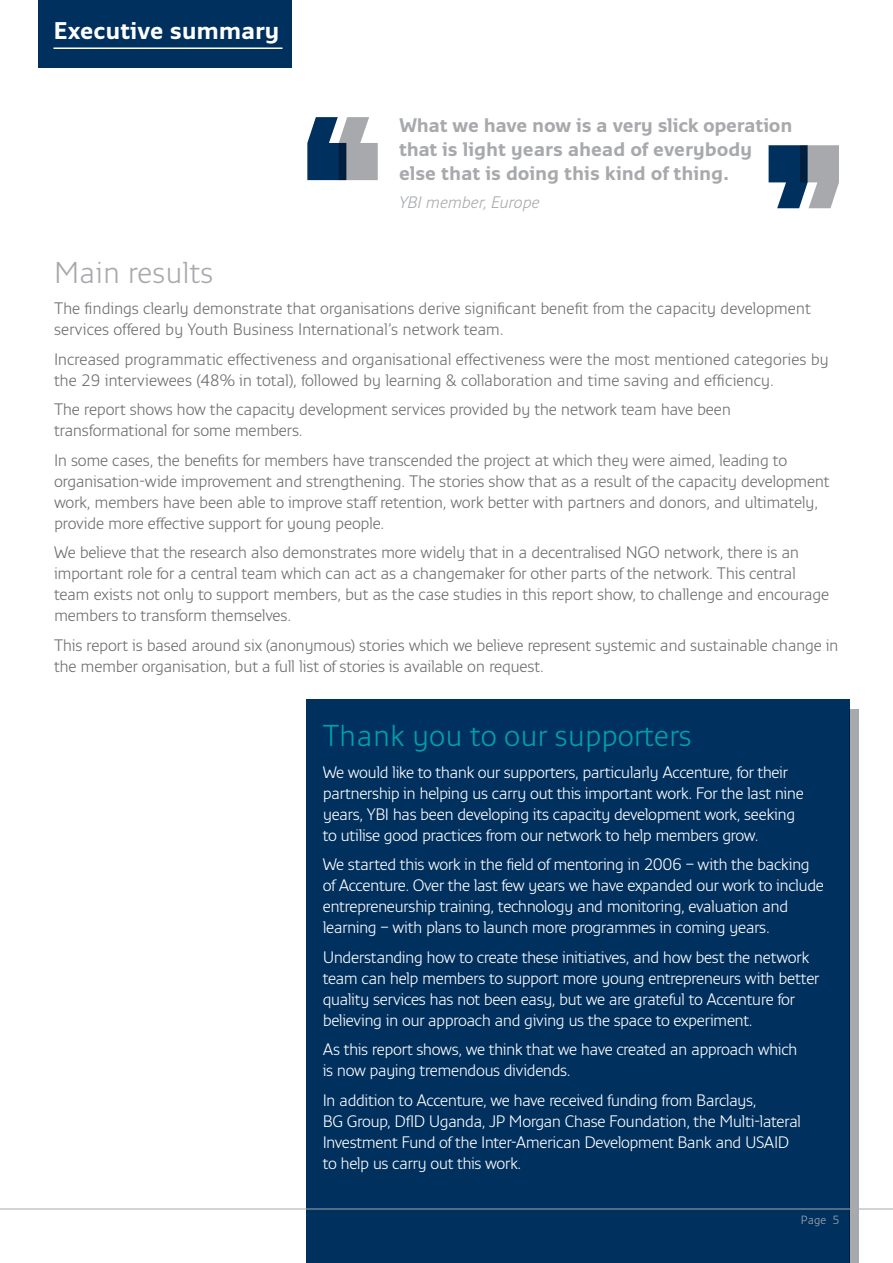
<style>
.page{position:relative;width:893px;height:1263px;background:#fff}
.page>*{position:absolute;margin:0;border:0;box-sizing:border-box;transform-origin:0 0}
.t1{font:300 30px "Monitor";color:#00a0af}
.t2{font:300 30px "Monitor";color:#a7a9ac}
.t3{font:700 24px "Monitor";letter-spacing:-.01em;color:#fff}
.t4{font:700 19.5px/24px "Monitor";letter-spacing:-.015em;color:#a7a9ac}
.t5{font:300 16.5px/21px "Monitor";letter-spacing:-.02em;color:#6d6e71}
.t6{font:300 16.5px/21px "Monitor";letter-spacing:-.03em;color:#fff}
.t7{font:italic 300 16.5px "Monitor";letter-spacing:-.01em;color:#a7a9ac}
.t8{font:300 11.85px "Monitor";color:#a7a9ac}
</style>
<div class="page">
<svg style="left:307px;top:117px;width:71px;height:63px"></svg>
<svg style="left:769px;top:145px;width:70px;height:63px;background:#697e93"></svg>
<div style="left:306px;top:699px;width:544px;height:564px;background:#00305e"></div>
<div style="left:850px;top:709px;width:9px;height:554px;background:#a7a9ac"></div>
<div style="left:39px;top:0;width:253px;height:68px;background:#00305e"></div>
<hr style="left:53px;top:47px;width:229px;height:2px;background:#fff">
<hr style="left:0;top:1208px;width:893px;height:1px;background:#a7a9ac">
<h2 class="t3" style="left:53px;top:16px;width:228px">Executive summary</h2>
<p class="t4" style="left:399px;top:113px;width:395px">What we have now is a very slick operation that is light years ahead of everybody else that is doing this kind of thing.</p>
<p class="t7" style="left:399px;top:192px;width:142px">YBI member, Europe</p>
<h1 class="t2" style="left:54px;top:254px;width:161px">Main results</h1>
<p class="t5" style="left:54px;top:297px;width:758px">The findings clearly demonstrate that organisations derive significant benefit from the capacity development services offered by Youth Business International’s network team.</p>
<p class="t5" style="left:54px;top:348px;width:776px">Increased programmatic effectiveness and organisational effectiveness were the most mentioned categories by the 29 interviewees (48% in total), followed by learning &amp; collaboration and time saving and efficiency.</p>
<p class="t5" style="left:54px;top:398px;width:679px">The report shows how the capacity development services provided by the network team have been transformational for some members.</p>
<p class="t5" style="left:54px;top:449px;width:777px">In some cases, the benefits for members have transcended the project at which they were aimed, leading to organisation-wide improvement and strengthening. The stories show that as a result of the capacity development work, members have been able to improve staff retention, work better with partners and donors, and ultimately, provide more effective support for young people.</p>
<p class="t5" style="left:54px;top:541px;width:777px">We believe that the research also demonstrates more widely that in a decentralised NGO network, there is an important role for a central team which can act as a changemaker for other parts of the network. This central team exists not only to support members, but as the case studies in this report show, to challenge and encourage members to transform themselves.</p>
<p class="t5" style="left:54px;top:634px;width:786px">This report is based around six (anonymous) stories which we believe represent systemic and sustainable change in the member organisation, but a full list of stories is available on request.</p>
<h1 class="t1" style="left:323px;top:717px;width:371px">Thank you to our supporters</h1>
<p class="t6" style="left:323px;top:761px;width:483px">We would like to thank our supporters, particularly Accenture, for their partnership in helping us carry out this important work. For the last nine years, YBI has been developing its capacity development work, seeking to utilise good practices from our network to help members grow.</p>
<p class="t6" style="left:323px;top:853px;width:503px">We started this work in the field of mentoring in 2006 – with the backing of Accenture. Over the last few years we have expanded our work to include entrepreneurship training, technology and monitoring, evaluation and learning – with plans to launch more programmes in coming years.</p>
<p class="t6" style="left:323px;top:946px;width:498px">Understanding how to create these initiatives, and how best the network team can help members to support more young entrepreneurs with better quality services has not been easy, but we are grateful to Accenture for believing in our approach and giving us the space to experiment.</p>
<p class="t6" style="left:323px;top:1038px;width:476px">As this report shows, we think that we have created an approach which is now paying tremendous dividends.</p>
<p class="t6" style="left:323px;top:1089px;width:480px">In addition to Accenture, we have received funding from Barclays,<br>BG Group, DfID Uganda, JP Morgan Chase Foundation, the Multi-lateral Investment Fund of the Inter-American Development Bank and USAID to help us carry out this work.</p>
<p class="t8" style="left:801px;top:1213px;width:40px">Page 5</p>
</div>
